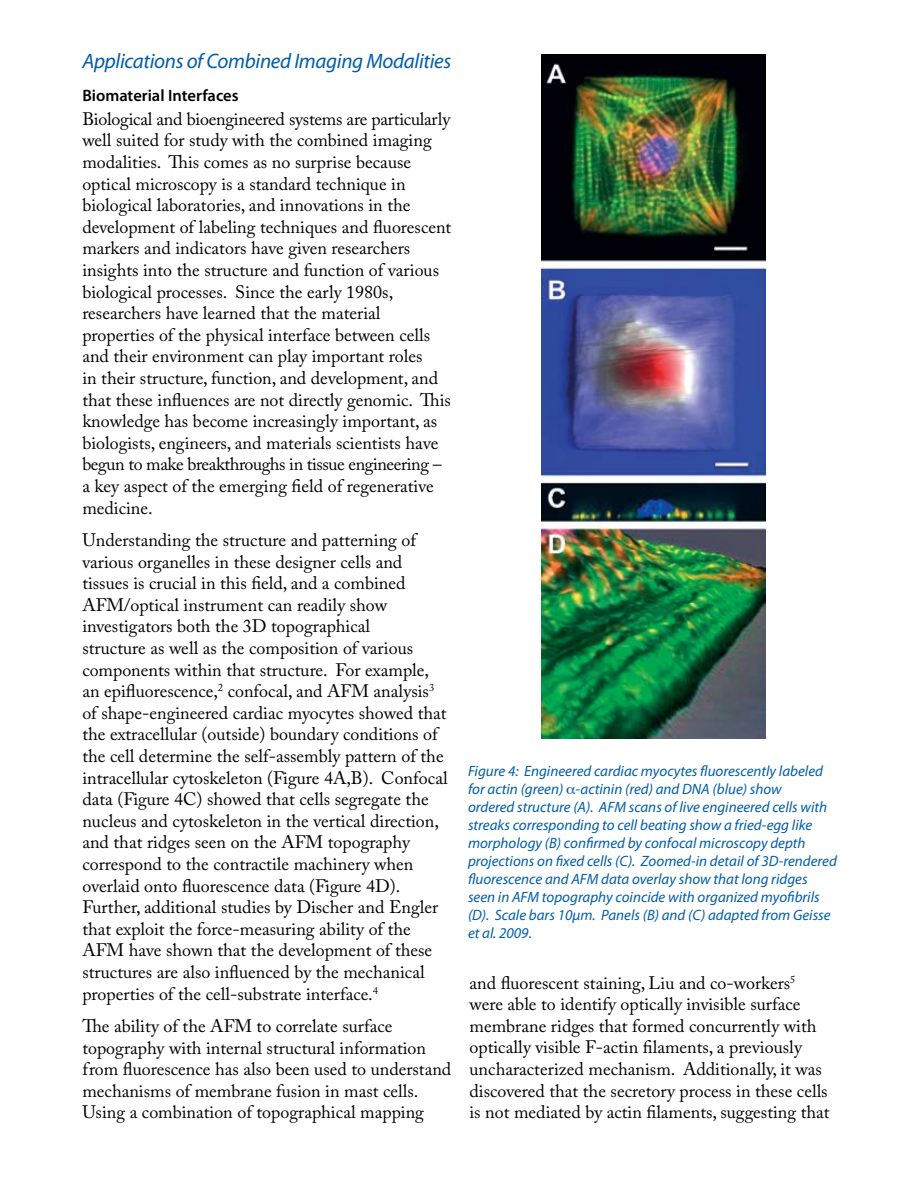
<style>
.page{position:relative;width:918px;height:1188px;background:#fff}
.page>*{position:absolute;margin:0;border:0;box-sizing:border-box;transform-origin:0 0}
.t1{font:italic 21px "Myriad Pro";letter-spacing:-.015em;color:#005daa}
.t2{font:18px/21.6px "Adobe Caslon Pro";color:#000}
.t3{font:600 16.5px "Myriad Pro";color:#000}
.t4{font:italic 15px/18px "Myriad Pro";color:#005daa}
</style>
<div class="page">
<img style="left:541px;top:54px;width:224px;height:684px">
<p class="t1" style="left:82px;top:48px;width:370px">Applications of Combined Imaging Modalities</p>
<p class="t3" style="left:82px;top:85px;width:158px">Biomaterial Interfaces</p>
<p class="t2" style="left:82px;top:108px;width:371px">Biological and bioengineered systems are particularly well suited for study with the combined imaging modalities. This comes as no surprise because optical microscopy is a standard technique in biological laboratories, and innovations in the development of labeling techniques and fluorescent markers and indicators have given researchers insights into the structure and function of various biological processes. Since the early 1980s, researchers have learned that the material properties of the physical interface between cells and their environment can play important roles<br>in their structure, function, and development, and that these influences are not directly genomic. This knowledge has become increasingly important, as biologists, engineers, and materials scientists have begun to make breakthroughs in tissue engineering – a key aspect of the emerging field of regenerative medicine.</p>
<p class="t2" style="left:82px;top:529px;width:367px">Understanding the structure and patterning of various organelles in these designer cells and tissues is crucial in this field, and a combined AFM/optical instrument can readily show investigators both the 3D topographical<br>structure as well as the composition of various components within that structure. For example, an epifluorescence,<sup>2</sup> confocal, and AFM analysis<sup>3 </sup>of shape-engineered cardiac myocytes showed that the extracellular (outside) boundary conditions of the cell determine the self-assembly pattern of the intracellular cytoskeleton (Figure 4A,B). Confocal data (Figure 4C) showed that cells segregate the nucleus and cytoskeleton in the vertical direction, and that ridges seen on the AFM topography correspond to the contractile machinery when overlaid onto fluorescence data (Figure 4D).<br>Further, additional studies by Discher and Engler that exploit the force-measuring ability of the AFM have shown that the development of these structures are also influenced by the mechanical properties of the cell-substrate interface.<sup>4</sup></p>
<p class="t2" style="left:82px;top:1015px;width:370px">The ability of the AFM to correlate surface topography with internal structural information from fluorescence has also been used to understand mechanisms of membrane fusion in mast cells.<br>Using a combination of topographical mapping</p>
<p class="t4" style="left:468px;top:762px;width:370px">Figure 4: Engineered cardiac myocytes fluorescently labeled for actin (green) -actinin (red) and DNA (blue) show<br>ordered structure (A). AFM scans of live engineered cells with streaks corresponding to cell beating show a fried-egg like morphology (B) confirmed by confocal microscopy depth projections on fixed cells (C). Zoomed-in detail of 3D-rendered fluorescence and AFM data overlay show that long ridges seen in AFM topography coincide with organized myofibrils (D). Scale bars 10μm. Panels (B) and (C) adapted from Geisse et al. 2009.</p>
<p class="t2" style="left:469px;top:972px;width:362px">and fluorescent staining, Liu and co-workers<sup>5 </sup>were able to identify optically invisible surface membrane ridges that formed concurrently with optically visible F-actin filaments, a previously uncharacterized mechanism. Additionally, it was discovered that the secretory process in these cells is not mediated by actin filaments, suggesting that</p>
</div>
